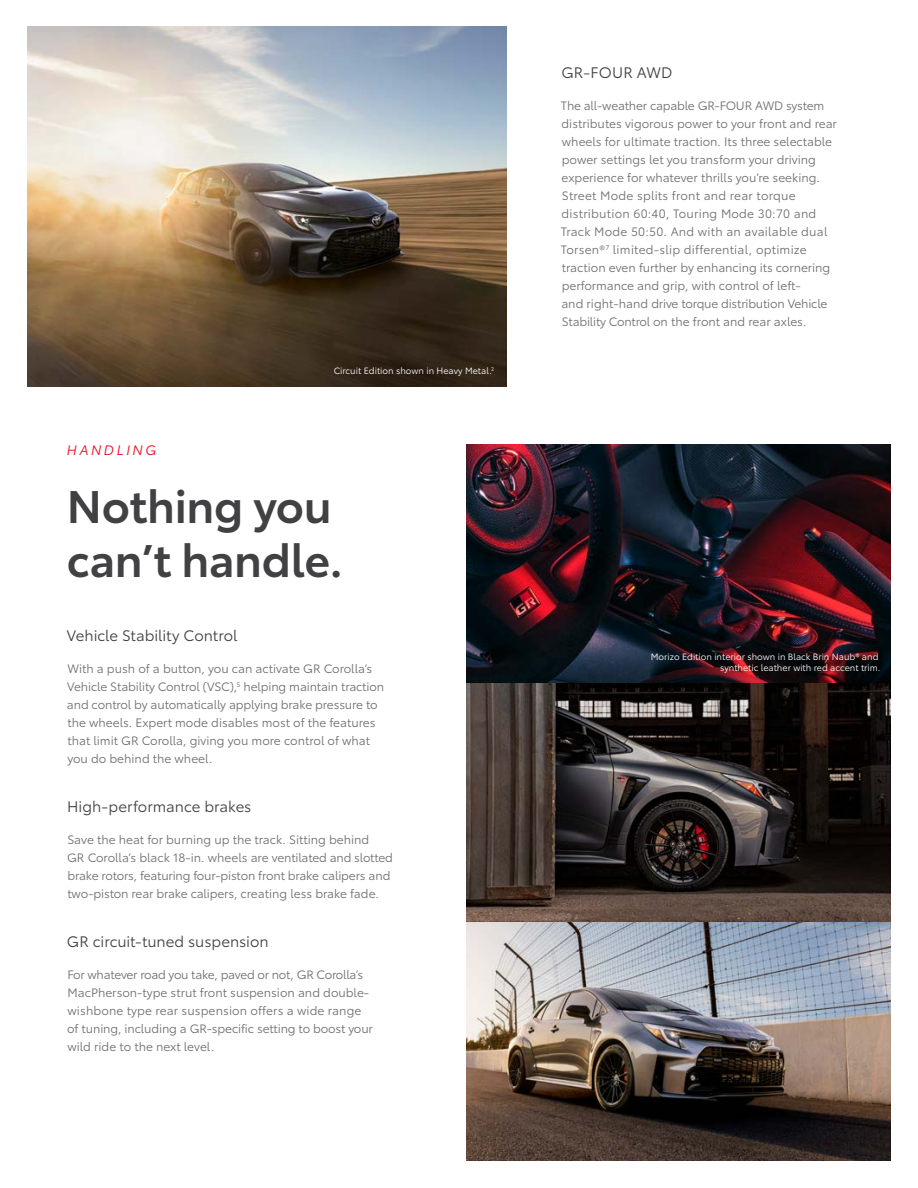
<style>
.page{position:relative;width:918px;height:1188px;background:#fff}
.page>*{position:absolute;margin:0;border:0;box-sizing:border-box;transform-origin:0 0}
.t1{font:600 45px/54px "Toyota Type";letter-spacing:-.01em;color:#414042}
.t2{font:15px "Toyota Type";color:#414042}
.t3{font:italic 13.5px "Toyota Type";letter-spacing:.2em;color:#eb0a1e}
.t4{font:12px/18px "Toyota Type";color:#6d6e71}
.t5{font:9px/11.2px "Toyota Type";color:#fff;text-align:right}
</style>
<div class="page">
<img style="left:27px;top:27px;width:479px;height:359px">
<img style="left:466px;top:445px;width:425px;height:238px">
<svg style="left:466px;top:683px;width:425px;height:239px;background:#372f2c"></svg>
<img style="left:466px;top:922px;width:425px;height:239px">
<p class="t5" style="left:334px;top:365px;width:162px">Circuit Edition shown in Heavy Metal.<sup>2</sup></p>
<p class="t3" style="left:67px;top:440px;width:91px">HANDLING</p>
<h1 class="t1" style="left:67px;top:476px;width:278px">Nothing you can’t handle.</h1>
<p class="t2" style="left:67px;top:625px;width:172px">Vehicle Stability Control</p>
<p class="t4" style="left:67px;top:659px;width:319px">With a push of a button, you can activate GR Corolla’s Vehicle Stability Control (VSC),<sup>5</sup> helping maintain traction and control by automatically applying brake pressure to the wheels. Expert mode disables most of the features that limit GR Corolla, giving you more control of what you do behind the wheel.</p>
<p class="t2" style="left:67px;top:796px;width:186px">High-performance brakes</p>
<p class="t4" style="left:67px;top:830px;width:327px">Save the heat for burning up the track. Sitting behind<br>GR Corolla’s black 18-in. wheels are ventilated and slotted brake rotors, featuring four-piston front brake calipers and two-piston rear brake calipers, creating less brake fade.</p>
<p class="t2" style="left:67px;top:931px;width:203px">GR circuit-tuned suspension</p>
<p class="t4" style="left:67px;top:965px;width:307px">For whatever road you take, paved or not, GR Corolla’s MacPherson-type strut front suspension and double&shy;wishbone type rear suspension offers a wide range of tuning, including a GR-specific setting to boost your wild ride to the next level.</p>
<p class="t2" style="left:561px;top:62px;width:113px">GR-FOUR AWD</p>
<p class="t4" style="left:561px;top:96px;width:278px">The all-weather capable GR-FOUR AWD system distributes vigorous power to your front and rear wheels for ultimate traction. Its three selectable power settings let you transform your driving experience for whatever thrills you’re seeking.<br>Street Mode splits front and rear torque distribution 60:40, Touring Mode 30:70 and Track Mode 50:50. And with an available dual Torsen®<sup>7</sup> limited-slip differential, optimize traction even further by enhancing its cornering performance and grip, with control of left-<br>and right-hand drive torque distribution Vehicle Stability Control on the front and rear axles.</p>
<p class="t5" style="left:651px;top:651px;width:231px">Morizo Edition interior shown in Black Brin Naub® and synthetic leather with red accent trim.</p>
</div>
